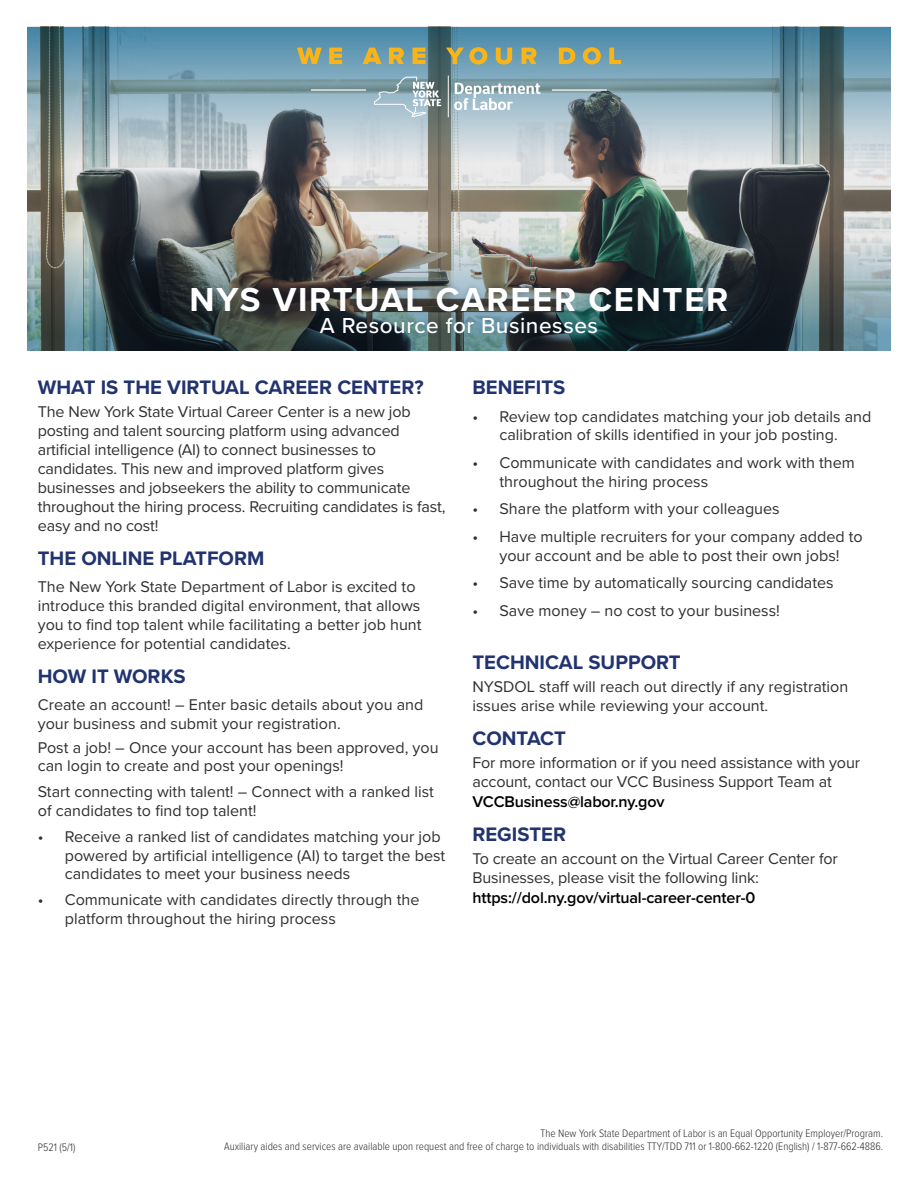
<style>
.page{position:relative;width:918px;height:1188px;background:#fff}
.page>*{position:absolute;margin:0;border:0;box-sizing:border-box;transform-origin:0 0}
.Fact_Sheet_Headline{font:700 34.5px "Proxima Nova";letter-spacing:.05em;color:#fff}
.Fact_Sheet_Sub-head{font:500 22.5px "Proxima Nova";letter-spacing:.025em;color:#fff}
.Section_Headline{font:700 20.25px "Proxima Nova";color:#22346f}
.Body_Copy{font:16.2px/18.9px "Proxima Nova";color:#312f30}
.Section_Headline-2{font:16.2px/18.9px "Proxima Nova";color:#312f30}
.Bullets{font:16.2px/18.9px "Proxima Nova";color:#312f30}
.Body_Copy-2{font:600 16.2px "Proxima Nova";letter-spacing:-.01em;color:#000}
.Disclaimer{font:300 11.25px/13.5px "Proxima Nova Cond";color:#312f30;text-align:right}
.P{font:300 11.25px "Proxima Nova Cond";color:#312f30}
.s1{font-weight:600;color:#000}
</style>
<div class="page">
<img style="left:27px;top:162px;width:864px;height:73px">
<svg style="left:27px;top:27px;width:864px;height:135px;background:#81a0ad"></svg>
<img style="left:27px;top:235px;width:864px;height:116px">
<div style="left:186px;top:281px;width:547px;height:59px;background:#002953;opacity:.2"></div>
<svg style="left:297px;top:48px;width:25px;height:16px"></svg>
<svg style="left:329px;top:48px;width:13px;height:16px"></svg>
<svg style="left:363px;top:48px;width:19px;height:16px"></svg>
<svg style="left:389px;top:48px;width:15px;height:16px"></svg>
<svg style="left:413px;top:48px;width:12px;height:16px"></svg>
<svg style="left:446px;top:47px;width:41px;height:17px"></svg>
<svg style="left:496px;top:48px;width:16px;height:16px"></svg>
<svg style="left:522px;top:48px;width:15px;height:16px"></svg>
<svg style="left:559px;top:48px;width:16px;height:16px"></svg>
<svg style="left:583px;top:47px;width:18px;height:17px"></svg>
<svg style="left:609px;top:48px;width:12px;height:16px"></svg>
<hr style="left:552px;top:89px;width:55px;height:2px;background:#fff">
<hr style="left:311px;top:89px;width:55px;height:2px;background:#fff">
<svg style="left:454px;top:83px;width:87px;height:27px"></svg>
<hr style="left:448px;top:75px;width:1px;height:42px;background:#fff">
<svg style="left:374px;top:76px;width:67px;height:41px;background:#99b0b8"></svg>
<p class="Fact_Sheet_Headline" style="left:190px;top:274px;width:540px">NYS VIRTUAL CAREER CENTER</p>
<p class="Fact_Sheet_Sub-head" style="left:320px;top:309px;width:280px">A Resource for Businesses</p>
<p class="Section_Headline" style="left:38px;top:372px;width:387px">WHAT IS THE VIRTUAL CAREER CENTER?</p>
<p class="Body_Copy" style="left:38px;top:402px;width:409px">The New York State Virtual Career Center is a new job posting and talent sourcing platform using advanced artificial intelligence (AI) to connect businesses to candidates. This new and improved platform gives businesses and jobseekers the ability to communicate throughout the hiring process. Recruiting candidates is fast, easy and no cost!</p>
<p class="Section_Headline" style="left:38px;top:543px;width:228px">THE ONLINE PLATFORM</p>
<p class="Section_Headline-2" style="left:38px;top:577px;width:385px">The New York State Department of Labor is excited to introduce this branded digital environment, that allows you to find top talent while facilitating a better job hunt experience for potential candidates.</p>
<p class="Section_Headline" style="left:38px;top:661px;width:149px">HOW IT WORKS</p>
<p class="Section_Headline-2" style="left:38px;top:695px;width:387px">Create an account! – Enter basic details about you and your business and submit your registration.</p>
<p class="Bullets" style="left:38px;top:737px;width:402px">Post a job! – Once your account has been approved, you can login to create and post your openings!</p>
<p class="Bullets" style="left:38px;top:782px;width:398px">Start connecting with talent! – Connect with a ranked list of candidates to find top talent!</p>
<p class="Body_Copy" style="left:65px;top:826px;width:382px;text-indent:-27px">• Receive a ranked list of candidates matching your job powered by artificial intelligence (AI) to target the best candidates to meet your business needs</p>
<p class="Body_Copy" style="left:65px;top:890px;width:356px;text-indent:-27px">• Communicate with candidates directly through the platform throughout the hiring process</p>
<p class="Section_Headline" style="left:472px;top:372px;width:94px">BENEFITS</p>
<p class="Body_Copy" style="left:472px;top:406px;width:400px;text-align:center">• Review top candidates matching your job details and calibration of skills identified in your job posting.</p>
<p class="Body_Copy" style="left:500px;top:452px;width:357px;text-indent:-27px">• Communicate with candidates and work with them throughout the hiring process</p>
<p class="Body_Copy" style="left:472px;top:499px;width:309px">• Share the platform with your colleagues</p>
<p class="Body_Copy" style="left:472px;top:526px;width:392px;text-align:center">• Have multiple recruiters for your company added to your account and be able to post their own jobs!</p>
<p class="Body_Copy" style="left:472px;top:573px;width:363px">• Save time by automatically sourcing candidates</p>
<p class="Body_Copy" style="left:472px;top:600px;width:309px">• Save money – no cost to your business!</p>
<p class="Section_Headline" style="left:472px;top:647px;width:210px">TECHNICAL SUPPORT</p>
<p class="Body_Copy" style="left:472px;top:677px;width:377px">NYSDOL staff will reach out directly if any registration issues arise while reviewing your account.</p>
<p class="Section_Headline" style="left:472px;top:723px;width:95px">CONTACT</p>
<p class="Body_Copy" style="left:472px;top:753px;width:389px">For more information or if you need assistance with your account, contact our VCC Business Support Team at<br><span class="s1">VCCBusiness@labor.ny.gov</span></p>
<p class="Section_Headline" style="left:472px;top:819px;width:95px">REGISTER</p>
<p class="Body_Copy" style="left:472px;top:848px;width:367px">To create an account on the Virtual Career Center for<br>Businesses, please visit the following link:</p>
<p class="Body_Copy-2" style="left:472px;top:885px;width:284px">https://dol.ny.gov/virtual-career-center-0</p>
<p class="P" style="left:38px;top:1139px;width:39px">P521 (5/1)</p>
<p class="Disclaimer" style="left:224px;top:1126px;width:661px">The New York State Department of Labor is an Equal Opportunity Employer/Program.<br>Auxiliary aides and services are available upon request and free of charge to individuals with disabilities TTY/TDD 711 or 1-800-662-1220 (English) / 1-877-662-4886.</p>
</div>
